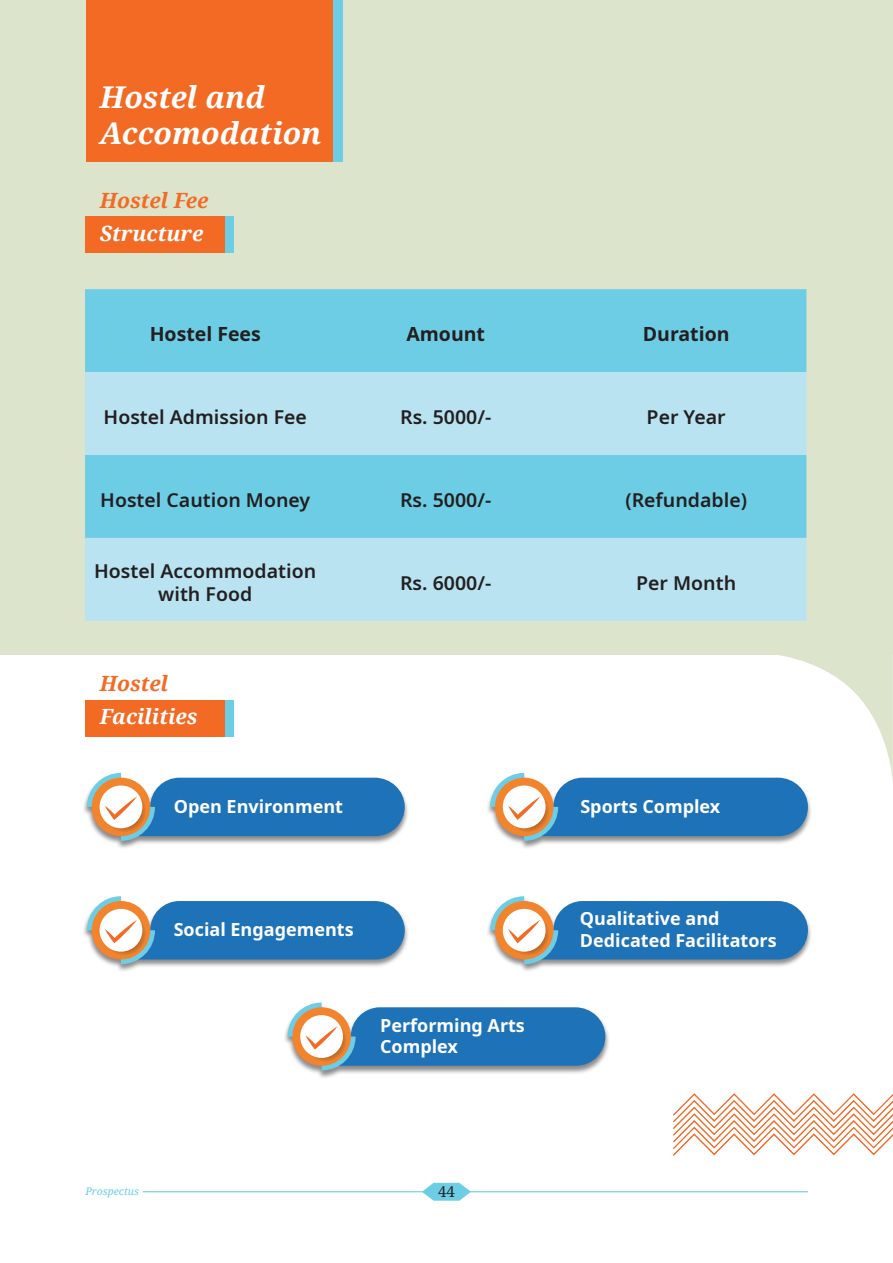
<style>
.page{position:relative;width:893px;height:1263px;background:#fff}
.page>*{position:absolute;margin:0;border:0;box-sizing:border-box;transform-origin:0 0}
.t1{font:italic 700 30px/36px "Noto Serif";color:#fff}
.t2{font:italic 700 21px "Noto Serif";color:#fff}
.t3{font:italic 700 21px "Noto Serif";color:#f36a24}
.t4{font:600 19.5px/23.4px "Noto Sans";color:#231f20;text-align:center}
.t5{font:700 19.5px "Noto Sans";color:#231f20}
.t6{font:700 18px/21.6px "Noto Sans";color:#fff}
.t7{font:15px "Noto Serif";color:#231f20}
.t8{font:italic 10.5px "Noto Serif";color:#6dcde4}
</style>
<div class="page">
<hr style="left:143px;top:1191px;width:665px;height:1px;background:#6dcde4">
<svg style="left:422px;top:1183px;width:49px;height:18px"></svg>
<div style="left:0;top:0;width:893px;height:655px;background:#dde4cc"></div>
<div style="left:99px;top:0;width:243px;height:162px;background:#6dcde4"></div>
<div style="left:86px;top:0;width:247px;height:162px;background:#f36a24"></div>
<div style="left:91px;top:217px;width:142px;height:36px;background:#6dcde4"></div>
<div style="left:91px;top:700px;width:142px;height:37px;background:#6dcde4"></div>
<div style="left:85px;top:217px;width:140px;height:36px;background:#f36a24"></div>
<div style="left:85px;top:700px;width:140px;height:37px;background:#f36a24"></div>
<div style="left:85px;top:289px;width:721px;height:83px;background:#6dcde4"></div>
<svg style="left:85px;top:372px;width:721px;height:249px;background:#9fdbec"></svg>
<div style="left:82px;top:772px;width:327px;height:78px;background:#231f20;opacity:.52"></div>
<svg style="left:87px;top:773px;width:318px;height:68px"></svg>
<div style="left:82px;top:896px;width:327px;height:77px;background:#231f20;opacity:.52"></div>
<svg style="left:87px;top:896px;width:318px;height:68px"></svg>
<div style="left:485px;top:772px;width:327px;height:78px;background:#231f20;opacity:.52"></div>
<div style="left:485px;top:896px;width:327px;height:77px;background:#231f20;opacity:.52"></div>
<svg style="left:490px;top:896px;width:318px;height:68px"></svg>
<div style="left:283px;top:1002px;width:327px;height:77px;background:#231f20;opacity:.52"></div>
<svg style="left:288px;top:1002px;width:317px;height:68px"></svg>
<img style="left:673px;top:1093px;width:220px;height:63px">
<svg style="left:490px;top:655px;width:403px;height:186px"></svg>
<h1 class="t1" style="left:100px;top:78px;width:223px">Hostel and<br>Accomodation</h1>
<p class="t3" style="left:100px;top:186px;width:110px">Hostel Fee</p>
<p class="t2" style="left:100px;top:219px;width:105px">Structure</p>
<p class="t5" style="left:150px;top:320px;width:113px">Hostel Fees</p>
<p class="t5" style="left:406px;top:320px;width:80px">Amount</p>
<p class="t5" style="left:643px;top:320px;width:88px">Duration</p>
<p class="t4" style="left:104px;top:406px;width:205px">Hostel Admission Fee</p>
<p class="t4" style="left:400px;top:406px;width:93px">Rs. 5000/-</p>
<p class="t4" style="left:647px;top:406px;width:81px">Per Year</p>
<p class="t4" style="left:100px;top:488px;width:211px">Hostel Caution Money</p>
<p class="t4" style="left:400px;top:488px;width:93px">Rs. 5000/-</p>
<p class="t4" style="left:625px;top:488px;width:123px">(Refundable)</p>
<p class="t4" style="left:94px;top:560px;width:224px">Hostel Accommodation with Food</p>
<p class="t3" style="left:100px;top:669px;width:70px">Hostel</p>
<p class="t2" style="left:100px;top:702px;width:99px">Facilities</p>
<p class="t6" style="left:174px;top:796px;width:171px">Open Environment</p>
<p class="t4" style="left:400px;top:571px;width:93px">Rs. 6000/-</p>
<p class="t4" style="left:636px;top:571px;width:102px">Per Month</p>
<p class="t6" style="left:580px;top:796px;width:141px">Sports Complex</p>
<p class="t6" style="left:174px;top:919px;width:181px">Social Engagements</p>
<p class="t6" style="left:380px;top:1015px;width:146px">Performing Arts<br>Complex</p>
<p class="t6" style="left:580px;top:908px;width:198px">Qualitative and<br>Dedicated Facilitators</p>
<p class="t8" style="left:85px;top:1184px;width:55px">Prospectus</p>
<p class="t7" style="left:438px;top:1181px;width:18px">44</p>
</div>
